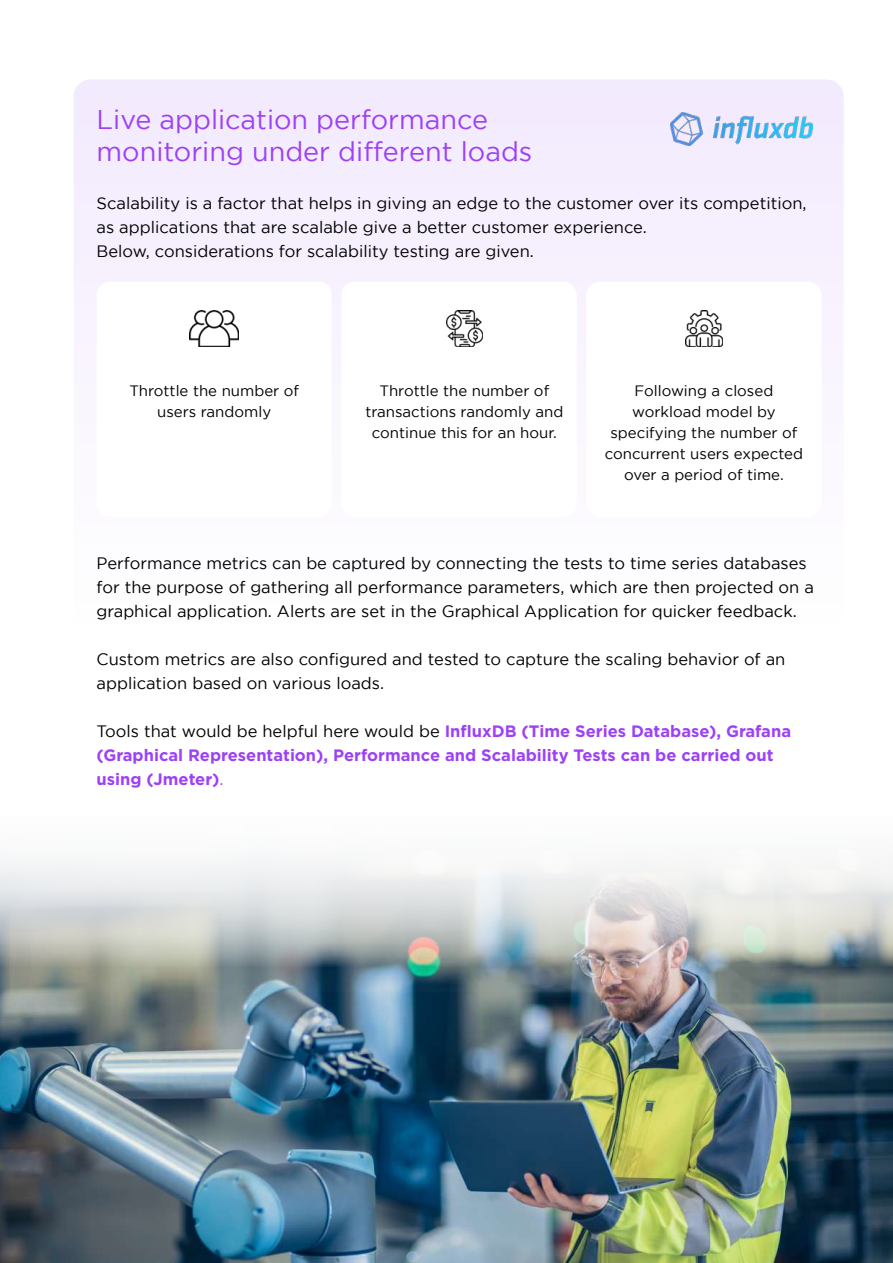
<style>
.page{position:relative;width:893px;height:1263px;background:#fff}
.page>*{position:absolute;margin:0;border:0;box-sizing:border-box;transform-origin:0 0}
.t1{font:27px/31.5px "Gotham";color:#9c41f6}
.t2{font:16.5px/24px "Gotham";color:#000}
.t3{font:700 16.5px/24px "Gotham";color:#9c41f6}
.t4{font:15px/21px "Gotham";color:#000;text-align:center}
.s1{font-weight:400;color:#000}
.s2{font-weight:400}
</style>
<div class="page">
<img style="left:0;top:992px;width:893px;height:271px">
<img style="left:0;top:860px;width:893px;height:132px">
<div style="left:74px;top:79px;width:770px;height:673px;background:linear-gradient(to right,#faf6fe,#faf7fe);border-radius:17px"></div>
<div style="left:97px;top:282px;width:235px;height:235px;background:#fff;border-radius:13px"></div>
<div style="left:341px;top:282px;width:236px;height:235px;background:#fff;border-radius:13px"></div>
<div style="left:586px;top:282px;width:235px;height:235px;background:#fff;border-radius:13px"></div>
<img style="left:190px;top:310px;width:48px;height:36px">
<img style="left:446px;top:310px;width:36px;height:36px">
<img style="left:686px;top:310px;width:36px;height:36px">
<img style="left:670px;top:113px;width:143px;height:33px">
<h1 class="t1" style="left:97px;top:103px;width:437px">Live application performance monitoring under different loads</h1>
<p class="t2" style="left:97px;top:191px;width:711px">Scalability is a factor that helps in giving an edge to the customer over its competition, as applications that are scalable give a better customer experience.<br>Below, considerations for scalability testing are given.</p>
<p class="t4" style="left:129px;top:380px;width:171px">Throttle the number of users randomly</p>
<p class="t4" style="left:365px;top:380px;width:200px">Throttle the number of transactions randomly and continue this for an hour.</p>
<p class="t4" style="left:605px;top:380px;width:200px">Following a closed workload model by specifying the number of concurrent users expected over a period of time.</p>
<p class="t2" style="left:97px;top:551px;width:719px">Performance metrics can be captured by connecting the tests to time series databases for the purpose of gathering all performance parameters, which are then projected on a graphical application. Alerts are set in the Graphical Application for quicker feedback.</p>
<p class="t2" style="left:97px;top:647px;width:690px">Custom metrics are also configured and tested to capture the scaling behavior of an application based on various loads.</p>
<p class="t3" style="left:97px;top:719px;width:696px"><span class="s1">Tools that would be helpful here would be</span> InfluxDB (Time Series Database), Grafana (Graphical Representation), Performance and Scalability Tests can be carried out using (Jmeter)<span class="s2">.</span></p>
</div>
